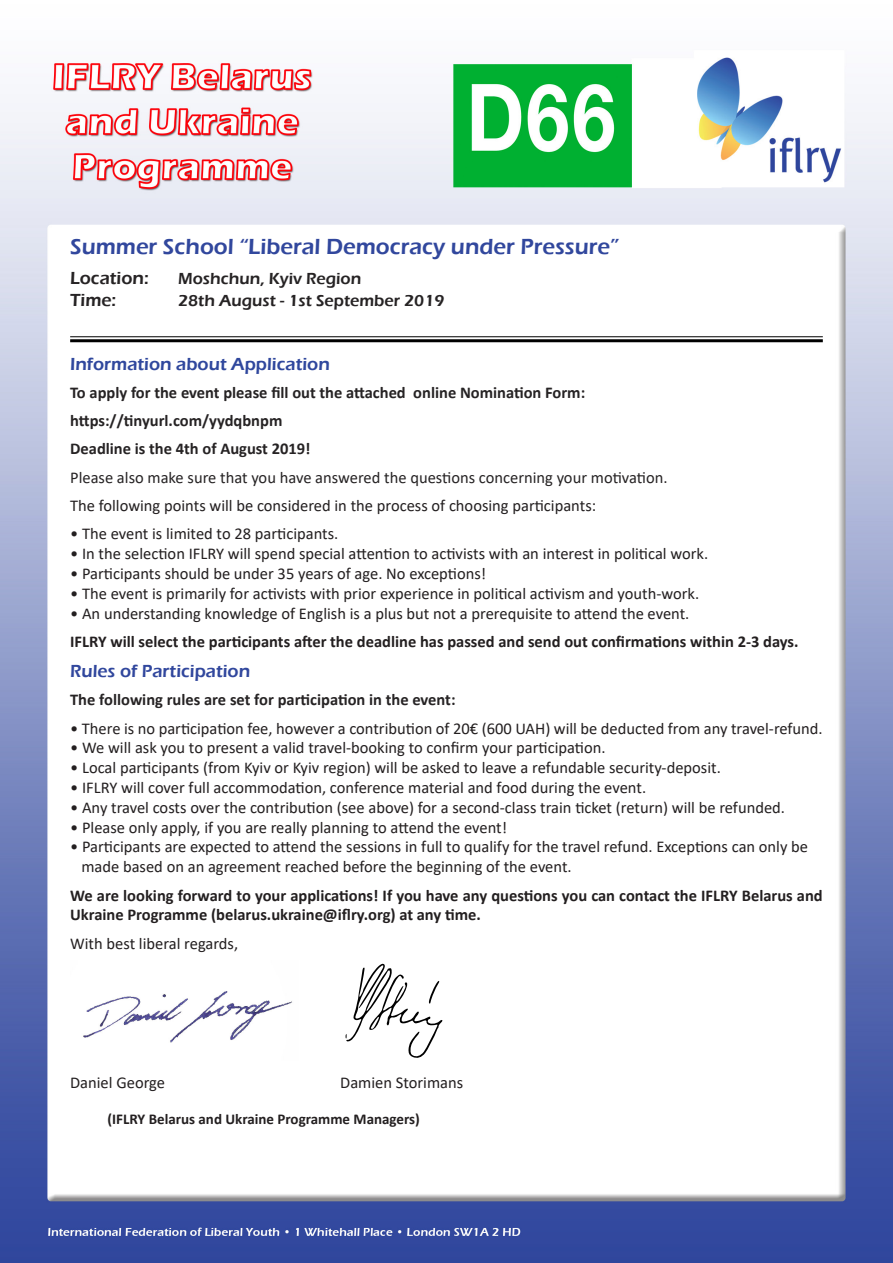
<style>
.page{position:relative;width:893px;height:1263px;background:#fff}
.page>*{position:absolute;margin:0;border:0;box-sizing:border-box;transform-origin:0 0}
.t1{font:600 22.5px "Eras ITC";color:#31479d}
.t2{font:600 18px "Eras ITC";color:#2f479d}
.t3{font:600 18px "Eras ITC";color:#31479d}
.t4{font:600 18px "Eras ITC";color:#262324}
.t5{font:16.5px "Calibri";color:#231f20}
.t6{font:700 16.5px/19.8px "Calibri";color:#231f20}
.t7{font:700 16.5px "Calibri";color:#262324}
.t8{font:16.5px "Calibri";color:#262324}
.t9{font:600 16.5px "Eras ITC";color:#262324}
.t10{font:700 15px "Calibri";color:#231f20}
</style>
<div class="page">
<img style="left:0;top:57px;width:893px;height:1206px">
<img style="left:70px;top:960px;width:228px;height:100px">
<hr style="left:70px;top:336px;width:753px;height:1px;background:#000">
<hr style="left:70px;top:339px;width:753px;height:3px;background:#000">
<div style="left:340px;top:961px;width:106px;height:100px;background:#fff"></div>
<svg style="left:345px;top:963px;width:97px;height:95px"></svg>
<p class="t1" style="left:70px;top:234px;width:551px">Summer School “Liberal Democracy under Pressure”</p>
<p class="t4" style="left:70px;top:268px;width:80px">Location:</p>
<p class="t9" style="left:178px;top:270px;width:185px">Moshchun, Kyiv Region</p>
<p class="t4" style="left:70px;top:290px;width:48px">Time:</p>
<p class="t9" style="left:178px;top:291px;width:268px">28th August - 1st September 2019</p>
<p class="t2" style="left:70px;top:353px;width:261px">Information about Application</p>
<p class="t7" style="left:70px;top:381px;width:517px">To apply for the event please fill out the attached online Nomination Form:</p>
<p class="t7" style="left:70px;top:409px;width:214px">https://tinyurl.com/yydqbnpm</p>
<p class="t7" style="left:70px;top:437px;width:242px">Deadline is the 4th of August 2019!</p>
<p class="t8" style="left:70px;top:466px;width:599px">Please also make sure that you have answered the questions concerning your motivation.</p>
<p class="t5" style="left:70px;top:494px;width:528px">The following points will be considered in the process of choosing participants:</p>
<p class="t5" style="left:70px;top:522px;width:270px">• The event is limited to 28 participants.</p>
<p class="t5" style="left:70px;top:542px;width:639px">• In the selection IFLRY will spend special attention to activists with an interest in political work.</p>
<p class="t5" style="left:70px;top:562px;width:418px">• Participants should be under 35 years of age. No exceptions!</p>
<p class="t5" style="left:70px;top:582px;width:631px">• The event is primarily for activists with prior experience in political activism and youth-work.</p>
<p class="t5" style="left:70px;top:602px;width:621px">• An understanding knowledge of English is a plus but not a prerequisite to attend the event.</p>
<p class="t6" style="left:70px;top:631px;width:730px">IFLRY will select the participants after the deadline has passed and send out confirmations within 2-3 days.</p>
<p class="t3" style="left:70px;top:661px;width:182px">Rules of Participation</p>
<p class="t7" style="left:70px;top:688px;width:387px">The following rules are set for participation in the event:</p>
<p class="t5" style="left:70px;top:717px;width:754px">• There is no participation fee, however a contribution of 20€ (600 UAH) will be deducted from any travel-refund.</p>
<p class="t5" style="left:70px;top:736px;width:537px">• We will ask you to present a valid travel-booking to confirm your participation.</p>
<p class="t5" style="left:70px;top:756px;width:652px">• Local participants (from Kyiv or Kyiv region) will be asked to leave a refundable security-deposit.</p>
<p class="t5" style="left:70px;top:776px;width:577px">• IFLRY will cover full accommodation, conference material and food during the event.</p>
<p class="t5" style="left:70px;top:796px;width:716px">• Any travel costs over the contribution (see above) for a second-class train ticket (return) will be refunded.</p>
<p class="t5" style="left:70px;top:816px;width:438px">• Please only apply, if you are really planning to attend the event!</p>
<p class="t5" style="left:70px;top:835px;width:739px">• Participants are expected to attend the sessions in full to qualify for the travel refund. Exceptions can only be</p>
<p class="t5" style="left:81px;top:855px;width:492px">made based on an agreement reached before the beginning of the event.</p>
<p class="t6" style="left:70px;top:885px;width:754px">We are looking forward to your applications! If you have any questions you can contact the IFLRY Belarus and<br>Ukraine Programme (belarus.ukraine@iflry.org) at any time.</p>
<p class="t5" style="left:70px;top:932px;width:169px">With best liberal regards,</p>
<p class="t5" style="left:70px;top:1071px;width:96px">Daniel George</p>
<p class="t5" style="left:340px;top:1071px;width:125px">Damien Storimans</p>
<p class="t10" style="left:107px;top:1109px;width:314px">(IFLRY Belarus and Ukraine Programme Managers)</p>
</div>
